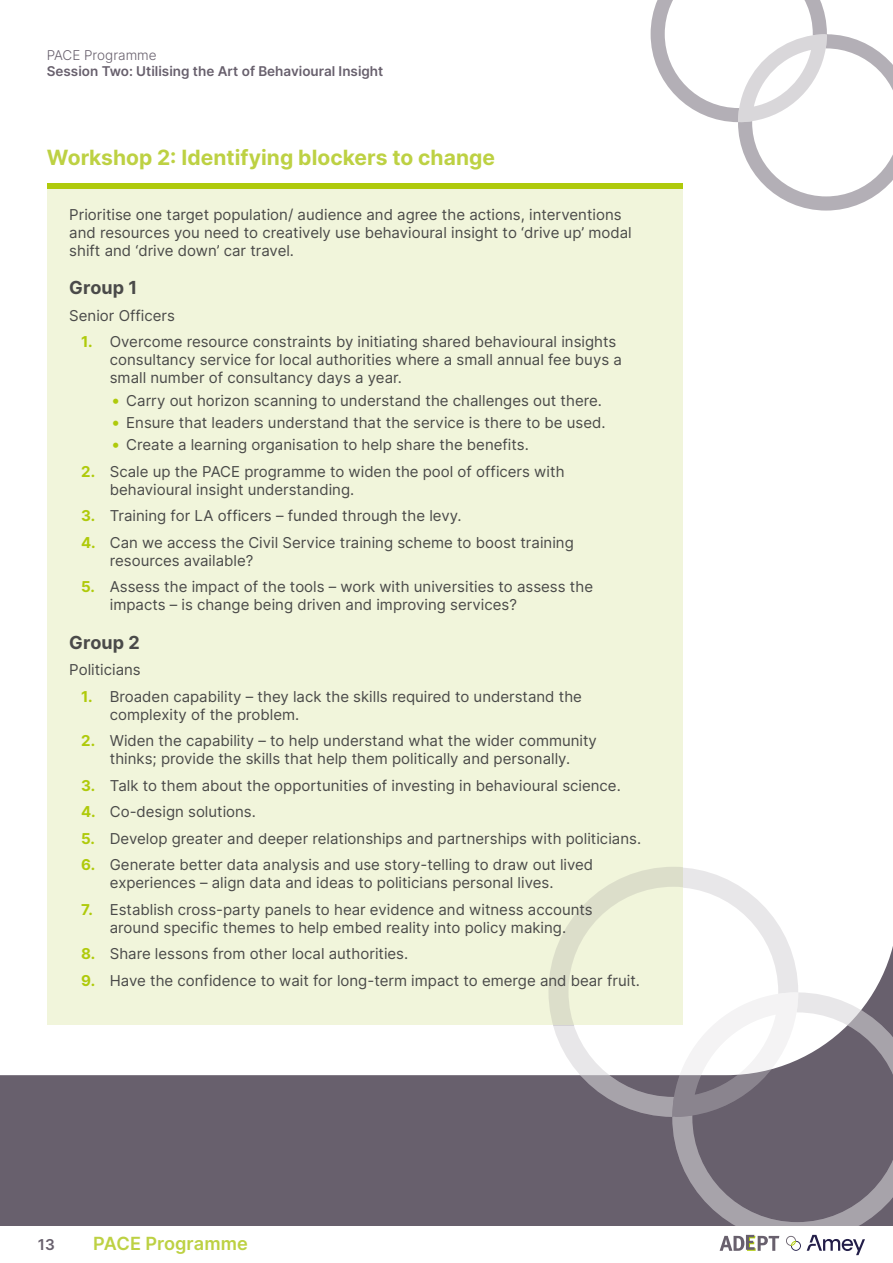
<style>
.page{position:relative;width:893px;height:1263px;background:#fff}
.page>*{position:absolute;margin:0;border:0;box-sizing:border-box;transform-origin:0 0}
.t1{font:700 21px "Inter";letter-spacing:.005em;color:#bdd143}
.t2{font:600 18.15px "Inter";color:#bdd143}
.t3{font:700 18px "Inter";letter-spacing:.005em;color:#4a4a49}
.t4{font:15px/18px "Inter";color:#4a4a49}
.t5{font:600 15px "Inter";color:#68606d}
.t6{font:600 13.5px "Inter";color:#68606d}
.t7{font:300 13.5px "Inter";color:#68606d}
.s1{font-weight:700;color:#afca0b}
.s2{font-size:16.5px;color:#afca0b}
</style>
<div class="page">
<svg style="left:651px;top:0;width:242px;height:211px"></svg>
<div style="left:0;top:738px;width:893px;height:525px;background:#68606d"></div>
<div style="left:0;top:738px;width:893px;height:337px;background:#fff"></div>
<svg style="left:672px;top:992px;width:221px;height:235px"></svg>
<div style="left:47px;top:183px;width:636px;height:842px;background:#f1f5db"></div>
<svg style="left:548px;top:867px;width:254px;height:250px"></svg>
<div style="left:47px;top:183px;width:636px;height:6px;background:#afca0b"></div>
<div style="left:0;top:1227px;width:893px;height:36px;background:#fff"></div>
<svg style="left:786px;top:1236px;width:15px;height:15px"></svg>
<svg style="left:720px;top:1235px;width:59px;height:16px"></svg>
<svg style="left:807px;top:1235px;width:58px;height:20px"></svg>
<p class="t7" style="left:47px;top:45px;width:111px">PACE Programme</p>
<p class="t6" style="left:47px;top:61px;width:338px">Session Two: Utilising the Art of Behavioural Insight</p>
<h1 class="t1" style="left:47px;top:142px;width:450px">Workshop 2: Identifying blockers to change</h1>
<p class="t4" style="left:69px;top:205px;width:564px">Prioritise one target population/ audience and agree the actions, interventions and resources you need to creatively use behavioural insight to ‘drive up’ modal shift and ‘drive down’ car travel.</p>
<p class="t3" style="left:69px;top:275px;width:69px">Group 1</p>
<p class="t4" style="left:69px;top:306px;width:107px">Senior Officers</p>
<p class="t4" style="left:110px;top:332px;width:514px;text-indent:-28px"><span class="s1">1.</span> Overcome resource constraints by initiating shared behavioural insights consultancy service for local authorities where a small annual fee buys a small number of consultancy days a year.</p>
<p class="t4" style="left:111px;top:391px;width:492px"><span class="s2">•</span> Carry out horizon scanning to understand the challenges out there.</p>
<p class="t4" style="left:111px;top:413px;width:496px"><span class="s2">•</span> Ensure that leaders understand that the service is there to be used.</p>
<p class="t4" style="left:111px;top:435px;width:419px"><span class="s2">•</span> Create a learning organisation to help share the benefits.</p>
<p class="t4" style="left:110px;top:462px;width:456px;text-indent:-28px"><span class="s1">2.</span> Scale up the PACE programme to widen the pool of officers with behavioural insight understanding.</p>
<p class="t4" style="left:81px;top:506px;width:382px"><span class="s1">3.</span> Training for LA officers – funded through the levy.</p>
<p class="t4" style="left:110px;top:533px;width:465px;text-indent:-28px"><span class="s1">4.</span> Can we access the Civil Service training scheme to boost training resources available?</p>
<p class="t4" style="left:110px;top:577px;width:485px;text-indent:-28px"><span class="s1">5.</span> Assess the impact of the tools – work with universities to assess the impacts – is change being driven and improving services?</p>
<p class="t3" style="left:69px;top:629px;width:72px">Group 2</p>
<p class="t4" style="left:69px;top:660px;width:73px">Politicians</p>
<p class="t4" style="left:110px;top:687px;width:474px;text-indent:-28px"><span class="s1">1.</span> Broaden capability – they lack the skills required to understand the complexity of the problem.</p>
<p class="t4" style="left:81px;top:731px;width:517px;text-align:center"><span class="s1">2.</span> Widen the capability – to help understand what the wider community thinks; provide the skills that help them politically and personally.</p>
<p class="t4" style="left:81px;top:776px;width:541px"><span class="s1">3.</span> Talk to them about the opportunities of investing in behavioural science.</p>
<p class="t4" style="left:81px;top:802px;width:176px"><span class="s1">4.</span> Co-design solutions.</p>
<p class="t4" style="left:81px;top:829px;width:561px"><span class="s1">5.</span> Develop greater and deeper relationships and partnerships with politicians.</p>
<p class="t4" style="left:110px;top:855px;width:485px;text-indent:-28px"><span class="s1">6.</span> Generate better data analysis and use story-telling to draw out lived experiences – align data and ideas to politicians personal lives.</p>
<p class="t4" style="left:81px;top:900px;width:513px;text-align:center"><span class="s1">7.</span> Establish cross-party panels to hear evidence and witness accounts around specific themes to help embed reality into policy making.</p>
<p class="t4" style="left:81px;top:944px;width:328px"><span class="s1">8.</span> Share lessons from other local authorities.</p>
<p class="t4" style="left:81px;top:971px;width:560px"><span class="s1">9.</span> Have the confidence to wait for long-term impact to emerge and bear fruit.</p>
<p class="t5" style="left:38px;top:1234px;width:18px">13</p>
<p class="t2" style="left:93px;top:1230px;width:156px">PACE Programme</p>
</div>
